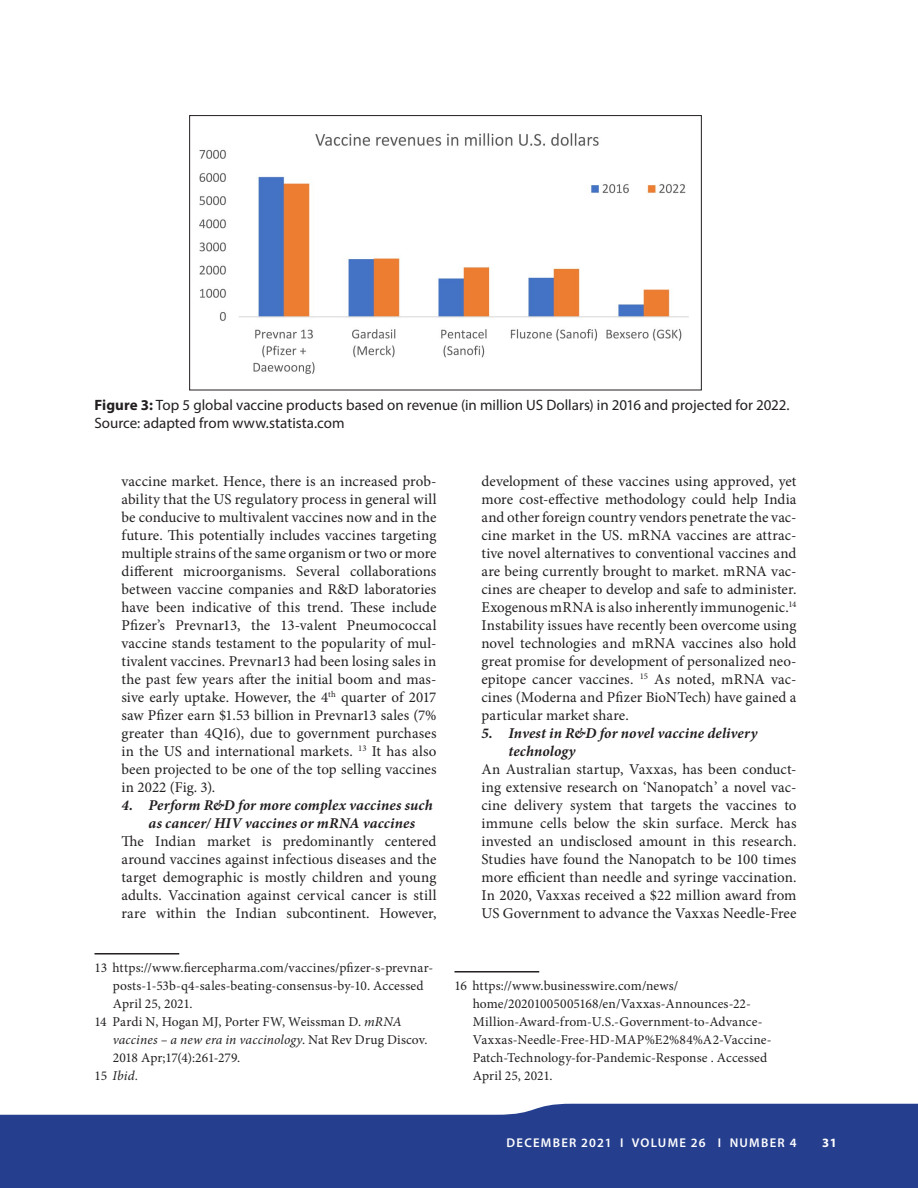
<style>
.page{position:relative;width:918px;height:1188px;background:#fff}
.page>*{position:absolute;margin:0;border:0;box-sizing:border-box;transform-origin:0 0}
.t1{font:15px/18px "Minion Pro";letter-spacing:.005em;color:#231f20;text-align:justify}
.t2{font:15px/18px "Myriad Pro";color:#231f20}
.t3{font:italic 700 15px/18px "Minion Pro";letter-spacing:.01em;color:#231f20}
.t4{font:13.5px/18px "Minion Pro";letter-spacing:.01em;color:#231f20}
.t5{font:italic 13.5px "Minion Pro";letter-spacing:.01em;color:#231f20}
.t6{font:600 12.75px "Myriad Pro";letter-spacing:.1em;color:#fff}
.t7{font:700 12.75px "Myriad Pro";color:#fff}
.s1{font-weight:700}
.s2{font-style:italic}
.s3{font-style:normal}
</style>
<div class="page">
<svg style="left:0;top:1104px;width:918px;height:84px;background:#354d96"></svg>
<img style="left:200px;top:134px;width:489px;height:239px">
<div style="left:189px;top:115px;width:513px;height:275px;border:1px solid #231f20"></div>
<hr style="left:94px;top:953px;width:85px;height:2px;background:#231f20">
<hr style="left:454px;top:971px;width:85px;height:2px;background:#231f20">
<p class="t2" style="left:94px;top:395px;width:697px"><span class="s1">Figure 3:</span> Top 5 global vaccine products based on revenue (in million US Dollars) in 2016 and projected for 2022.<br>Source: adapted from www.statista.com</p>
<p class="t1" style="left:122px;top:472px;width:317px">vaccine market. Hence, there is an increased prob&shy;ability that the US regulatory process in general will be conducive to multivalent vaccines now and in the future. This potentially includes vaccines targeting multiple strains of the same organism or two or more different microorganisms. Several collaborations between vaccine companies and R&amp;D laboratories have been indicative of this trend. These include Pfizer’s Prevnar13, the 13-valent Pneumococcal vaccine stands testament to the popularity of mul&shy;tivalent vaccines. Prevnar13 had been losing sales in the past few years after the initial boom and mas&shy;sive early uptake. However, the 4<sup>th</sup> quarter of 2017 saw Pfizer earn $1.53 billion in Prevnar13 sales (7% greater than 4Q16), due to government purchases in the US and international markets. <sup>13</sup> It has also been projected to be one of the top selling vaccines in 2022 (Fig. 3).</p>
<p class="t3" style="left:149px;top:796px;width:286px;text-indent:-27px">4. Perform R&amp;D for more complex vaccines such as cancer/ HIV vaccines or mRNA vaccines</p>
<p class="t1" style="left:122px;top:832px;width:317px">The Indian market is predominantly centered around vaccines against infectious diseases and the target demographic is mostly children and young adults. Vaccination against cervical cancer is still rare within the Indian subcontinent. However,</p>
<p class="t4" style="left:94px;top:959px;width:340px">13 https://www.fiercepharma.com/vaccines/pfizer-s-prevnar-</p>
<p class="t4" style="left:113px;top:977px;width:312px">posts-1-53b-q4-sales-beating-consensus-by-10. Accessed</p>
<p class="t4" style="left:113px;top:995px;width:81px">April 25, 2021.</p>
<p class="t4" style="left:94px;top:1013px;width:309px">14 Pardi N, Hogan MJ, Porter FW, Weissman D. <span class="s2">mRNA</span></p>
<p class="t5" style="left:113px;top:1030px;width:316px">vaccines – a new era in vaccinology<span class="s3">. Nat Rev Drug Discov.</span></p>
<p class="t4" style="left:113px;top:1049px;width:129px">2018 Apr;17(4):261-279.</p>
<p class="t5" style="left:94px;top:1066px;width:45px"><span class="s3">15</span> Ibid.</p>
<p class="t1" style="left:482px;top:472px;width:317px">development of these vaccines using approved, yet more cost-effective methodology could help India and other foreign country vendors penetrate the vac&shy;cine market in the US. mRNA vaccines are attrac&shy;tive novel alternatives to conventional vaccines and are being currently brought to market. mRNA vac&shy;cines are cheaper to develop and safe to administer.<br>Exogenous mRNA is also inherently immunogenic.<sup>14<br></sup>Instability issues have recently been overcome using novel technologies and mRNA vaccines also hold great promise for development of personalized neo&shy;epitope cancer vaccines. <sup>15</sup> As noted, mRNA vac&shy;cines (Moderna and Pfizer BioNTech) have gained a particular market share.</p>
<p class="t3" style="left:509px;top:724px;width:250px;text-indent:-27px">5. Invest in R&amp;D for novel vaccine delivery technology</p>
<p class="t1" style="left:482px;top:760px;width:317px">An Australian startup, Vaxxas, has been conduct&shy;ing extensive research on ‘Nanopatch’ a novel vac&shy;cine delivery system that targets the vaccines to immune cells below the skin surface. Merck has invested an undisclosed amount in this research.<br>Studies have found the Nanopatch to be 100 times more efficient than needle and syringe vaccination.<br>In 2020, Vaxxas received a $22 million award from US Government to advance the Vaxxas Needle-Free</p>
<p class="t4" style="left:473px;top:977px;width:300px;text-indent:-18px">16 https://www.businesswire.com/news/ home/20201005005168/en/Vaxxas-Announces-22- Million-Award-from-U.S.-Government-to-Advance-Vaxxas-Needle-Free-HD-MAP%E2%84%A2-Vaccine-Patch-Technology-for-Pandemic-Response . Accessed April 25, 2021.</p>
<p class="t6" style="left:507px;top:1135px;width:291px">DECEMBER 2021 I VOLUME 26 I NUMBER 4</p>
<p class="t7" style="left:822px;top:1134px;width:16px">31</p>
</div>
